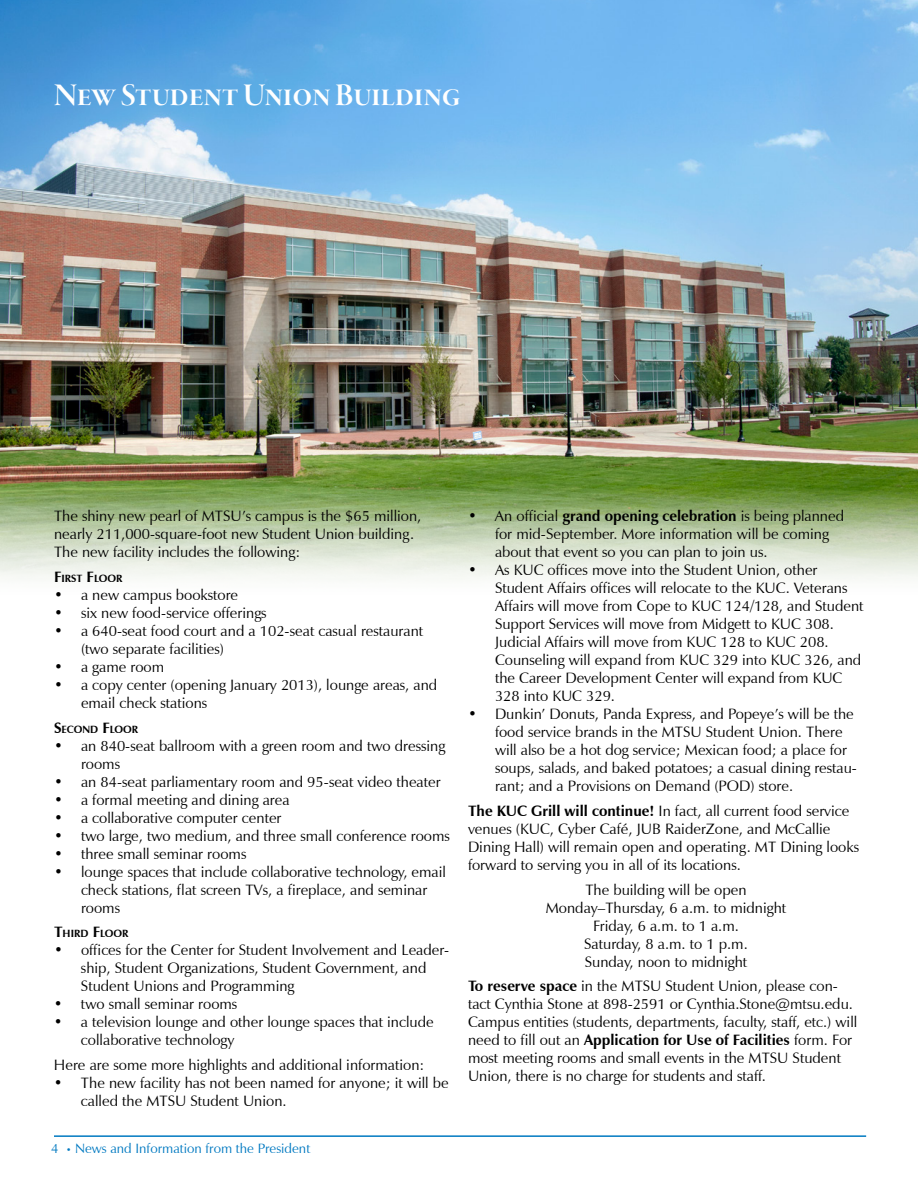
<style>
.page{position:relative;width:918px;height:1188px;background:#fff}
.page>*{position:absolute;margin:0;border:0;box-sizing:border-box;transform-origin:0 0}
.t1{font:33px "Garamond Premr Pro Smbd Disp";letter-spacing:.005em;color:#fff}
.t2{font:15px/18px "Zapf Humanist 601 BT";color:#000}
.t3{font:13.5px "Zapf Humanist 601 BT";color:#0079c1}
.t4{font:700 10.5px "Zapf Humanist 601 BT";color:#000}
.s1{font-size:15px}
.s2{font-size:9px}
.s3{font-weight:700}
</style>
<div class="page">
<img style="left:0;top:0;width:918px;height:579px">
<hr style="left:54px;top:1135px;width:812px;height:2px;background:#0079c1">
<h1 class="t1" style="left:54px;top:77px;width:408px">New Student Union Building</h1>
<p class="t2" style="left:54px;top:507px;width:369px">The shiny new pearl of MTSU’s campus is the $65 million, nearly 211,000-square-foot new Student Union building.<br>The new facility includes the following:</p>
<p class="t4" style="left:54px;top:572px;width:70px"><span class="s1">F</span>IRST <span class="s1">F</span>LOOR</p>
<p class="t2" style="left:54px;top:586px;width:186px">• a new campus bookstore</p>
<p class="t2" style="left:54px;top:604px;width:214px">• six new food-service offerings</p>
<p class="t2" style="left:81px;top:622px;width:344px;text-indent:-27px">• a 640-seat food court and a 102-seat casual restaurant (two separate facilities)</p>
<p class="t2" style="left:54px;top:658px;width:112px">• a game room</p>
<p class="t2" style="left:81px;top:676px;width:358px;text-indent:-27px">• a copy center (opening January 2013), lounge areas, and email check stations</p>
<p class="t4" style="left:54px;top:723px;width:86px"><span class="s1">S</span>ECOND <span class="s1">F</span>LOOR</p>
<p class="t2" style="left:81px;top:736px;width:366px;text-indent:-27px">• an 840-seat ballroom with a green room and two dressing rooms</p>
<p class="t2" style="left:54px;top:772px;width:388px">• an 84-seat parliamentary room and 95-seat video theater</p>
<p class="t2" style="left:54px;top:790px;width:237px">• a formal meeting and dining area</p>
<p class="t2" style="left:54px;top:808px;width:229px">• a collaborative computer center</p>
<p class="t2" style="left:54px;top:826px;width:397px">• two large, two medium, and three small conference rooms</p>
<p class="t2" style="left:54px;top:844px;width:194px">• three small seminar rooms</p>
<p class="t2" style="left:81px;top:862px;width:367px;text-indent:-27px">• lounge spaces that include collaborative technology, email check stations, flat screen TVs, a fireplace, and seminar rooms</p>
<p class="t4" style="left:54px;top:927px;width:76px"><span class="s1">T</span>HIRD <span class="s1">F</span>LOOR</p>
<p class="t2" style="left:81px;top:941px;width:370px;text-indent:-27px">• offices for the Center for Student Involvement and Leader&shy;ship, Student Organizations, Student Government, and<br>Student Unions and Programming</p>
<p class="t2" style="left:54px;top:995px;width:185px">• two small seminar rooms</p>
<p class="t2" style="left:81px;top:1013px;width:354px;text-indent:-27px">• a television lounge and other lounge spaces that include collaborative technology</p>
<p class="t2" style="left:54px;top:1056px;width:372px">Here are some more highlights and additional information:</p>
<p class="t2" style="left:81px;top:1074px;width:369px;text-indent:-27px">• The new facility has not been named for anyone; it will be called the MTSU Student Union.</p>
<p class="t3" style="left:51px;top:1140px;width:261px">4 <span class="s2">•</span> News and Information from the President</p>
<p class="t2" style="left:495px;top:507px;width:351px;text-indent:-27px">• An official <span class="s3">grand opening celebration</span> is being planned for mid-September. More information will be coming about that event so you can plan to join us.</p>
<p class="t2" style="left:495px;top:561px;width:370px;text-indent:-27px">• As KUC offices move into the Student Union, other Student Affairs offices will relocate to the KUC. Veterans Affairs will move from Cope to KUC 124/128, and Student Support Services will move from Midgett to KUC 308.<br>Judicial Affairs will move from KUC 128 to KUC 208.<br>Counseling will expand from KUC 329 into KUC 326, and the Career Development Center will expand from KUC 328 into KUC 329.</p>
<p class="t2" style="left:495px;top:705px;width:363px;text-indent:-27px">• Dunkin’ Donuts, Panda Express, and Popeye’s will be the food service brands in the MTSU Student Union. There will also be a hot dog service; Mexican food; a place for soups, salads, and baked potatoes; a casual dining restau&shy;rant; and a Provisions on Demand (POD) store.</p>
<p class="t2" style="left:468px;top:802px;width:393px"><span class="s3">The KUC Grill will continue!</span> In fact, all current food service venues (KUC, Cyber Café, JUB RaiderZone, and McCallie Dining Hall) will remain open and operating. MT Dining looks forward to serving you in all of its locations.</p>
<p class="t2" style="left:546px;top:880px;width:242px;text-align:center">The building will be open<br>Monday–Thursday, 6 a.m. to midnight<br>Friday, 6 a.m. to 1 a.m.<br>Saturday, 8 a.m. to 1 p.m.<br>Sunday, noon to midnight</p>
<p class="t2" style="left:468px;top:977px;width:391px"><span class="s3">To reserve space</span> in the MTSU Student Union, please con&shy;tact Cynthia Stone at 898-2591 or Cynthia.Stone@mtsu.edu.<br>Campus entities (students, departments, faculty, staff, etc.) will need to fill out an <span class="s3">Application for Use of Facilities</span> form. For most meeting rooms and small events in the MTSU Student Union, there is no charge for students and staff.</p>
</div>
